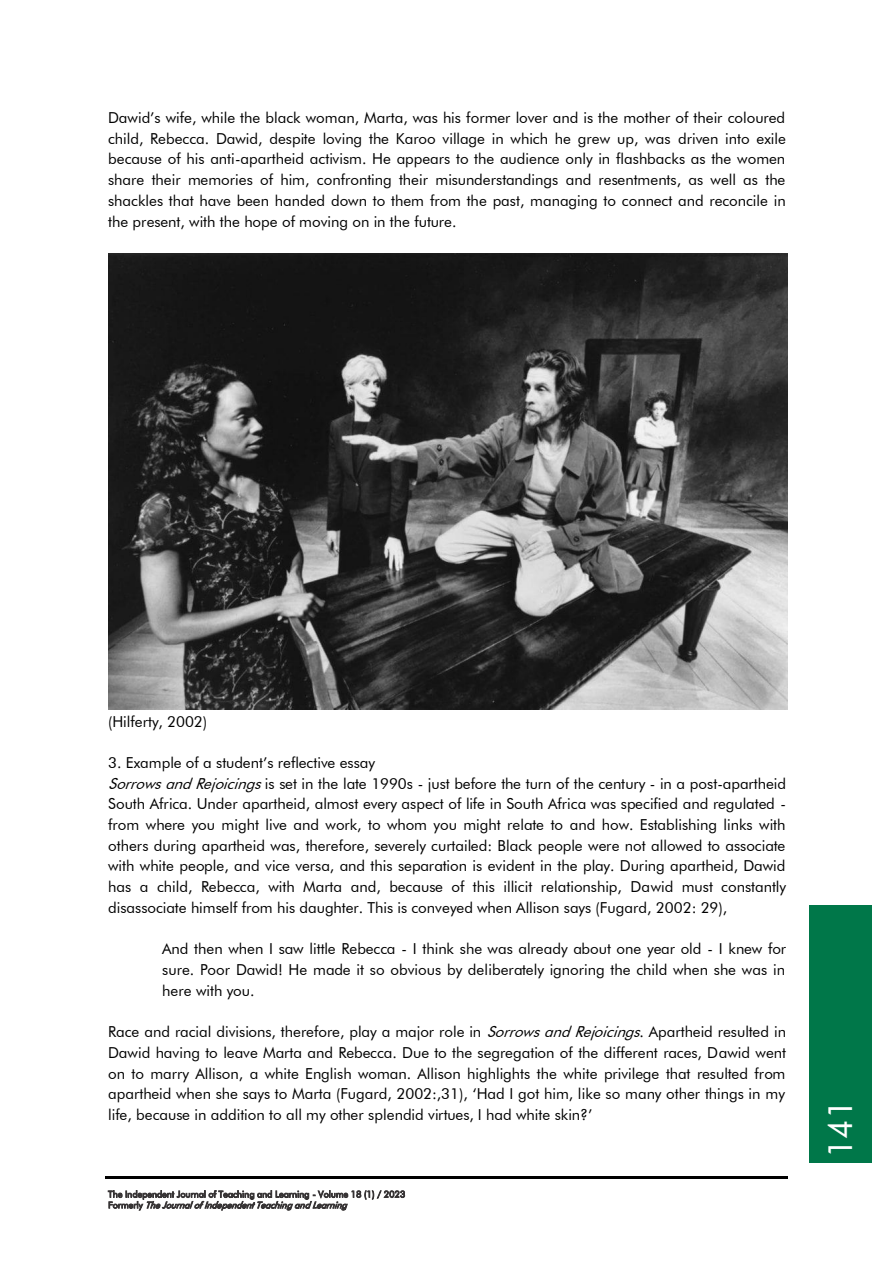
<style>
.page{position:relative;width:894px;height:1263px;background:#fff}
.page>*{position:absolute;margin:0;border:0;box-sizing:border-box;transform-origin:0 0}
.t1{font:33.15px "Futura BT";color:#fff}
.t2{font:15.15px/20.7px "Futura BT";color:#000;text-align:justify}
.t3{font:9px/10.8px "Futura BT";color:#373435}
.s1{font-style:italic}
</style>
<div class="page">
<hr style="left:106px;top:1176px;width:681px;height:2px;background:#000">
<div style="left:808px;top:905px;width:62px;height:258px;background:#007749"></div>
<img style="left:108px;top:254px;width:679px;height:456px">
<p class="t2" style="left:108px;top:107px;width:679px">Dawid’s wife, while the black woman, Marta, was his former lover and is the mother of their coloured child, Rebecca. Dawid, despite loving the Karoo village in which he grew up, was driven into exile because of his anti-apartheid activism. He appears to the audience only in flashbacks as the women share their memories of him, confronting their misunderstandings and resentments, as well as the shackles that have been handed down to them from the past, managing to connect and reconcile in the present, with the hope of moving on in the future.</p>
<p class="t2" style="left:108px;top:710px;width:100px">(Hilferty, 2002)</p>
<p class="t2" style="left:108px;top:752px;width:679px;text-align:left">3. Example of a student’s reflective essay<br><span class="s1">SorrowsandRejoicings</span>is set in the late 1990s - just before the turn of the century - in a post-apartheid South Africa. Under apartheid, almost every aspect of life in South Africa was specified and regulated - from where you might live and work, to whom you might relate to and how. Establishing links with others during apartheid was, therefore, severely curtailed: Black people were not allowed to associate with white people, and vice versa, and this separation is evident in the play. During apartheid, Dawid has a child, Rebecca, with Marta and, because of this illicit relationship, Dawid must constantly disassociate himself from his daughter. This is conveyed when Allison says (Fugard, 2002: 29),</p>
<p class="t2" style="left:162px;top:938px;width:625px">And then when I saw little Rebecca - I think she was already about one year old - I knew for sure. Poor Dawid! He made it so obvious by deliberately ignoring the child when she was in here with you.</p>
<p class="t2" style="left:108px;top:1021px;width:679px">Race and racial divisions, therefore, play a major role in <span class="s1">SorrowsandRejoicings</span>. Apartheid resulted in Dawid having to leave Marta and Rebecca. Due to the segregation of the different races, Dawid went on to marry Allison, a white English woman. Allison highlights the white privilege that resulted from apartheid when she says to Marta (Fugard, 2002:,31), ‘Had I got him, like so many other things in my life, because in addition to all my other splendid virtues, I had white skin?’</p>
<p class="t3" style="left:108px;top:1188px;width:298px">The Independent Journal of Teaching and Learning - Volume 18 (1) / 2023<br>F o r m e r l y <span class="s1">TheJournalofIndependentTeachingandLearning</span></p>
<h1 class="t1" style="left:819px;top:1158px;width:60px;rotate:-90deg">141</h1>
</div>
